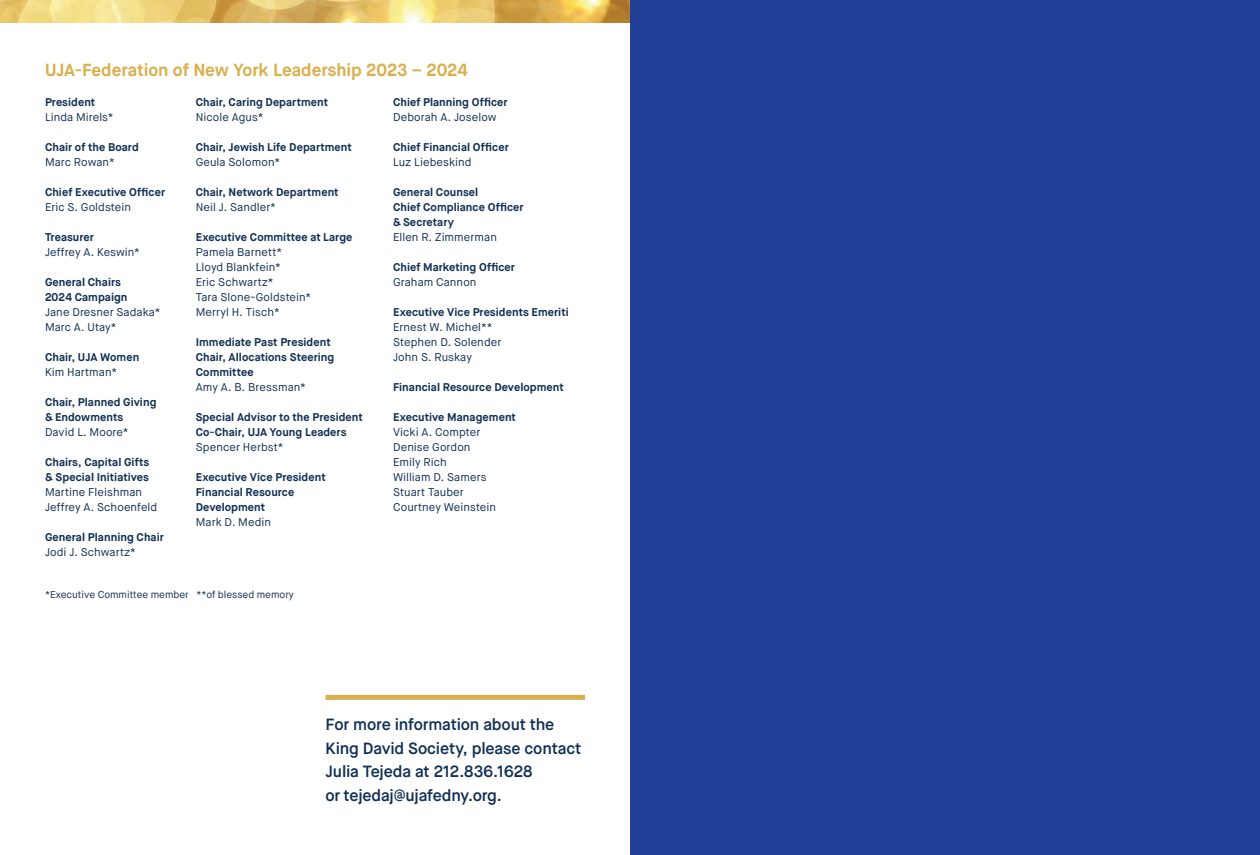
<style>
.page{position:relative;width:1260px;height:855px;background:#fff}
.page>*{position:absolute;margin:0;border:0;box-sizing:border-box;transform-origin:0 0}
.t1{font:700 17.5px "Maison Neue";letter-spacing:-.005em;color:#dab04e}
.t2{font:600 16.25px/23.8px "Maison Neue";letter-spacing:-.015em;color:#113055}
.t3{font:700 11.25px/15px "Maison Neue";letter-spacing:.005em;color:#113055}
.t4{font:11.25px/15px "Maison Neue";letter-spacing:.005em;color:#113055}
.t5{font:10px "Maison Neue";color:#113055}
</style>
<div class="page">
<div style="left:630px;top:0;width:630px;height:855px;background:#213f97"></div>
<div style="left:326px;top:695px;width:259px;height:5px;background:#dab04e"></div>
<img style="left:0;top:0;width:630px;height:22px">
<h1 class="t1" style="left:45px;top:59px;width:425px">UJA-Federation of New York Leadership 2023 – 2024</h1>
<p class="t3" style="left:45px;top:95px;width:52px">President</p>
<p class="t4" style="left:45px;top:110px;width:70px">Linda Mirels*</p>
<p class="t3" style="left:45px;top:140px;width:95px">Chair of the Board</p>
<p class="t4" style="left:45px;top:155px;width:71px">Marc Rowan*</p>
<p class="t3" style="left:45px;top:185px;width:122px">Chief Executive Officer</p>
<p class="t4" style="left:45px;top:200px;width:88px">Eric S. Goldstein</p>
<p class="t3" style="left:45px;top:230px;width:51px">Treasurer</p>
<p class="t4" style="left:45px;top:245px;width:96px">Jeffrey A. Keswin*</p>
<p class="t3" style="left:45px;top:275px;width:84px">General Chairs<br>2024 Campaign</p>
<p class="t4" style="left:45px;top:305px;width:117px">Jane Dresner Sadaka*<br>Marc A. Utay*</p>
<p class="t3" style="left:45px;top:350px;width:96px">Chair, UJA Women</p>
<p class="t4" style="left:45px;top:365px;width:74px">Kim Hartman*</p>
<p class="t3" style="left:45px;top:395px;width:113px">Chair, Planned Giving &amp; Endowments</p>
<p class="t4" style="left:45px;top:425px;width:85px">David L. Moore*</p>
<p class="t3" style="left:45px;top:455px;width:106px">Chairs, Capital Gifts &amp; Special Initiatives</p>
<p class="t4" style="left:45px;top:485px;width:114px">Martine Fleishman<br>Jeffrey A. Schoenfeld</p>
<p class="t3" style="left:45px;top:530px;width:120px">General Planning Chair</p>
<p class="t4" style="left:45px;top:545px;width:92px">Jodi J. Schwartz*</p>
<p class="t3" style="left:196px;top:95px;width:134px">Chair, Caring Department</p>
<p class="t4" style="left:196px;top:110px;width:69px">Nicole Agus*</p>
<p class="t3" style="left:196px;top:140px;width:158px">Chair, Jewish Life Department</p>
<p class="t4" style="left:196px;top:155px;width:86px">Geula Solomon*</p>
<p class="t3" style="left:196px;top:185px;width:144px">Chair, Network Department</p>
<p class="t4" style="left:196px;top:200px;width:82px">Neil J. Sandler*</p>
<p class="t3" style="left:196px;top:230px;width:158px">Executive Committee at Large</p>
<p class="t4" style="left:196px;top:245px;width:117px">Pamela Barnett*<br>Lloyd Blankfein*<br>Eric Schwartz*<br>Tara Slone-Goldstein*<br>Merryl H. Tisch*</p>
<p class="t3" style="left:196px;top:335px;width:140px">Immediate Past President<br>Chair, Allocations Steering<br>Committee</p>
<p class="t4" style="left:196px;top:380px;width:112px">Amy A. B. Bressman*</p>
<p class="t3" style="left:196px;top:410px;width:169px">Special Advisor to the President<br>Co-Chair, UJA Young Leaders</p>
<p class="t4" style="left:196px;top:440px;width:89px">Spencer Herbst*</p>
<p class="t3" style="left:196px;top:470px;width:131px">Executive Vice President<br>Financial Resource<br>Development</p>
<p class="t4" style="left:196px;top:515px;width:77px">Mark D. Medin</p>
<p class="t5" style="left:45px;top:588px;width:250px">*Executive Committee member **of blessed memory</p>
<p class="t3" style="left:393px;top:95px;width:116px">Chief Planning Officer</p>
<p class="t4" style="left:393px;top:110px;width:105px">Deborah A. Joselow</p>
<p class="t3" style="left:393px;top:140px;width:117px">Chief Financial Officer</p>
<p class="t4" style="left:393px;top:155px;width:80px">Luz Liebeskind</p>
<p class="t3" style="left:393px;top:185px;width:132px">General Counsel<br>Chief Compliance Officer &amp; Secretary</p>
<p class="t4" style="left:393px;top:230px;width:105px">Ellen R. Zimmerman</p>
<p class="t3" style="left:393px;top:260px;width:124px">Chief Marketing Officer</p>
<p class="t4" style="left:393px;top:275px;width:85px">Graham Cannon</p>
<p class="t3" style="left:393px;top:305px;width:177px">Executive Vice Presidents Emeriti</p>
<p class="t4" style="left:393px;top:320px;width:110px">Ernest W. Michel**<br>Stephen D. Solender<br>John S. Ruskay</p>
<p class="t3" style="left:393px;top:380px;width:172px">Financial Resource Development</p>
<p class="t3" style="left:393px;top:410px;width:124px">Executive Management</p>
<p class="t4" style="left:393px;top:425px;width:105px">Vicki A. Compter<br>Denise Gordon<br>Emily Rich<br>William D. Samers<br>Stuart Tauber<br>Courtney Weinstein</p>
<h2 class="t2" style="left:326px;top:712px;width:257px">For more information about the<br>King David Society, please contact<br>Julia Tejeda at 212.836.1628<br>or tejedaj@ujafedny.org.</h2>
</div>
